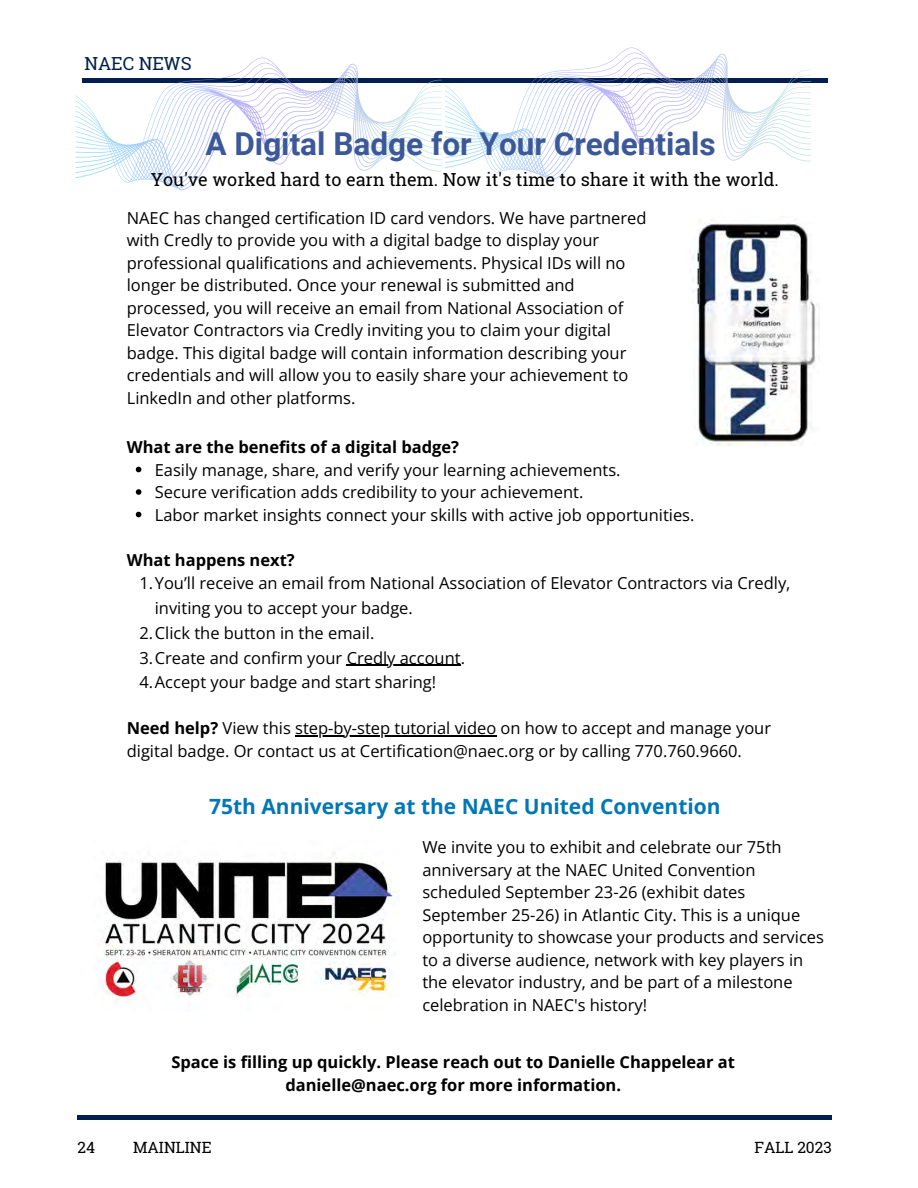
<style>
.page{position:relative;width:918px;height:1188px;background:#fff}
.page>*{position:absolute;margin:0;border:0;box-sizing:border-box;transform-origin:0 0}
.t1{font:700 31.5px "Roboto";color:#3b5998}
.t2{font:700 21px "Open Sans";color:#0177b5}
.t3{font:18px "Roboto Slab";color:#000}
.t4{font:18px "Roboto Slab";color:#021f4f}
.t5{font:16.5px/22.5px "Open Sans";color:#000}
.t6{font:700 16.5px/22.5px "Open Sans";color:#000;text-align:center}
.t7{font:15.45px "Roboto Slab";color:#000}
.s1{font-weight:700}
</style>
<div class="page">
<hr style="left:82px;top:79px;width:745px;height:3px;background:#021f4f">
<hr style="left:78px;top:1116px;width:754px;height:3px;background:#021f4f">
<img style="left:692px;top:219px;width:127px;height:227px">
<svg style="left:75px;top:58px;width:367px;height:132px"></svg>
<svg style="left:445px;top:47px;width:366px;height:133px"></svg>
<img style="left:100px;top:852px;width:300px;height:150px">
<svg style="left:136px;top:467px;width:5px;height:5px"></svg>
<svg style="left:136px;top:489px;width:5px;height:6px"></svg>
<svg style="left:136px;top:512px;width:5px;height:5px"></svg>
<hr style="left:347px;top:665px;width:114px;height:1px;background:#000">
<hr style="left:295px;top:736px;width:202px;height:1px;background:#000">
<p class="t4" style="left:84px;top:52px;width:109px">NAEC NEWS</p>
<p class="t1" style="left:205px;top:126px;width:512px">A Digital Badge for Your Credentials</p>
<p class="t3" style="left:151px;top:167px;width:630px">You've worked hard to earn them. Now it's time to share it with the world.</p>
<p class="t5" style="left:127px;top:206px;width:521px">NAEC has changed certification ID card vendors. We have partnered with Credly to provide you with a digital badge to display your professional qualifications and achievements. Physical IDs will no longer be distributed. Once your renewal is submitted and processed, you will receive an email from National Association of Elevator Contractors via Credly inviting you to claim your digital badge. This digital badge will contain information describing your credentials and will allow you to easily share your achievement to LinkedIn and other platforms.</p>
<p class="t6" style="left:127px;top:436px;width:334px">What are the benefits of a digital badge?</p>
<p class="t5" style="left:155px;top:458px;width:467px">Easily manage, share, and verify your learning achievements.</p>
<p class="t5" style="left:155px;top:481px;width:430px">Secure verification adds credibility to your achievement.</p>
<p class="t5" style="left:155px;top:503px;width:541px">Labor market insights connect your skills with active job opportunities.</p>
<p class="t6" style="left:127px;top:548px;width:169px">What happens next?</p>
<p class="t5" style="left:155px;top:571px;width:637px;line-height:24.8px;text-indent:-15px">1.You’ll receive an email from National Association of Elevator Contractors via Credly, inviting you to accept your badge.</p>
<p class="t5" style="left:139px;top:621px;width:236px">2.Click the button in the email.</p>
<p class="t5" style="left:139px;top:646px;width:327px">3.Create and confirm your Credly account.</p>
<p class="t5" style="left:139px;top:671px;width:298px">4.Accept your badge and start sharing!</p>
<p class="t5" style="left:127px;top:717px;width:646px"><span class="s1">Need help?</span> View this step-by-step tutorial video on how to accept and manage your digital badge. Or contact us at Certification@naec.org or by calling 770.760.9660.</p>
<p class="t2" style="left:209px;top:792px;width:513px">75th Anniversary at the NAEC United Convention</p>
<p class="t5" style="left:422px;top:836px;width:403px">We invite you to exhibit and celebrate our 75th anniversary at the NAEC United Convention scheduled September 23-26 (exhibit dates September 25-26) in Atlantic City. This is a unique opportunity to showcase your products and services to a diverse audience, network with key players in the elevator industry, and be part of a milestone celebration in NAEC's history!</p>
<p class="t6" style="left:171px;top:1051px;width:565px">Space is filling up quickly. Please reach out to Danielle Chappelear at danielle@naec.org for more information.</p>
<p class="t7" style="left:77px;top:1137px;width:19px">24</p>
<p class="t7" style="left:133px;top:1137px;width:80px">MAINLINE</p>
<p class="t7" style="left:754px;top:1137px;width:79px">FALL 2023</p>
</div>
